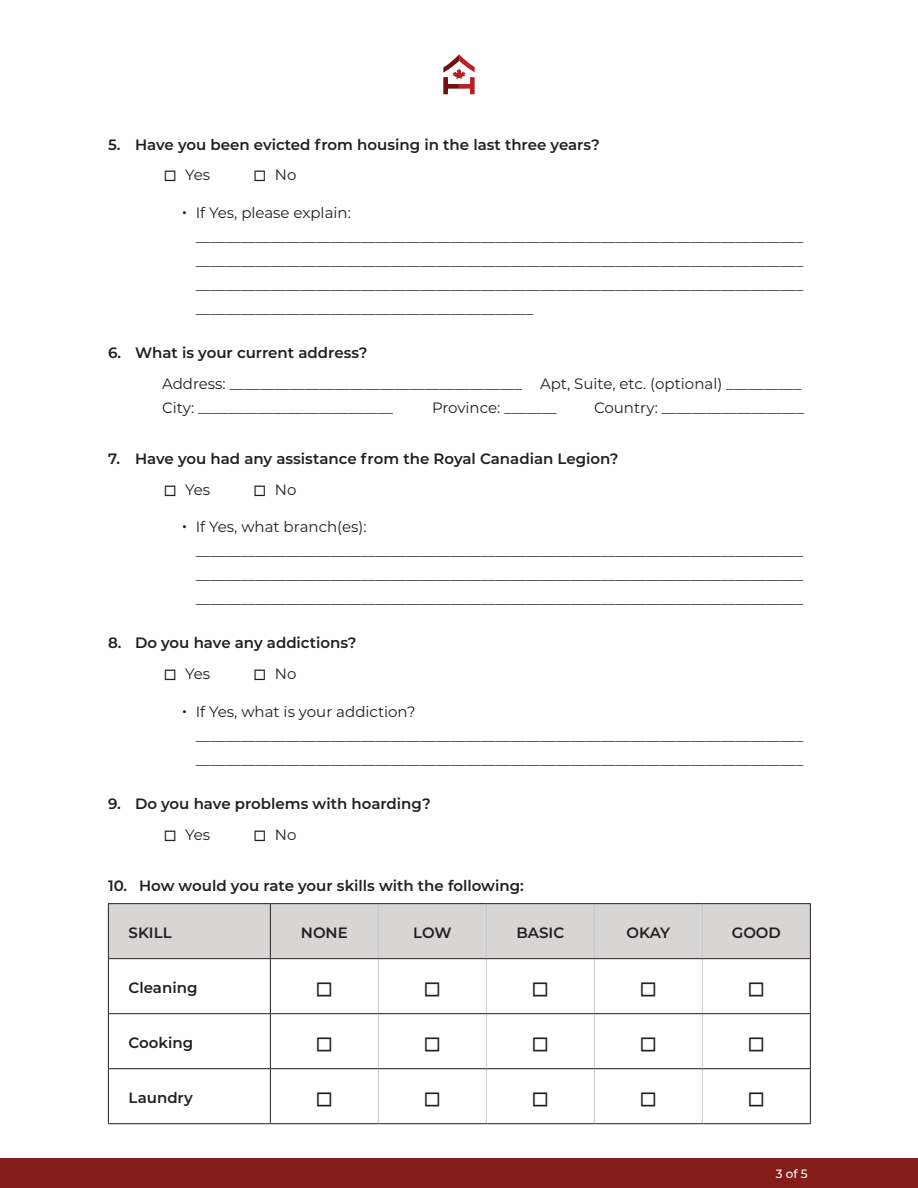
<style>
.page{position:relative;width:918px;height:1188px;background:#fff}
.page>*{position:absolute;margin:0;border:0;box-sizing:border-box;transform-origin:0 0}
.Body{font:36px "Montserrat";color:#231f20}
.Body-2{font:15px/24px "Montserrat";color:#231f20}
.Body-3{font:600 15px "Montserrat";color:#231f20}
.t1{font:500 12px "Montserrat";color:#fff}
.s1{font-size:27px}
.s2{font-weight:700}
</style>
<div class="page">
<svg style="left:443px;top:54px;width:32px;height:40px"></svg>
<div style="left:0;top:1159px;width:918px;height:29px;background:#841d19"></div>
<div style="left:109px;top:904px;width:701px;height:54px;background:#d7d6d5"></div>
<hr style="left:378px;top:904px;width:1px;height:54px;background:#c7c8ca">
<hr style="left:486px;top:904px;width:1px;height:54px;background:#c7c8ca">
<hr style="left:594px;top:904px;width:1px;height:54px;background:#c7c8ca">
<hr style="left:702px;top:904px;width:1px;height:54px;background:#c7c8ca">
<hr style="left:378px;top:959px;width:1px;height:54px;background:#c7c8ca">
<hr style="left:486px;top:959px;width:1px;height:54px;background:#c7c8ca">
<hr style="left:594px;top:959px;width:1px;height:54px;background:#c7c8ca">
<hr style="left:702px;top:959px;width:1px;height:54px;background:#c7c8ca">
<hr style="left:378px;top:1014px;width:1px;height:54px;background:#c7c8ca">
<hr style="left:486px;top:1014px;width:1px;height:54px;background:#c7c8ca">
<hr style="left:594px;top:1014px;width:1px;height:54px;background:#c7c8ca">
<hr style="left:702px;top:1014px;width:1px;height:54px;background:#c7c8ca">
<hr style="left:378px;top:1069px;width:1px;height:54px;background:#c7c8ca">
<hr style="left:486px;top:1069px;width:1px;height:54px;background:#c7c8ca">
<hr style="left:594px;top:1069px;width:1px;height:54px;background:#c7c8ca">
<hr style="left:702px;top:1069px;width:1px;height:54px;background:#c7c8ca">
<hr style="left:108px;top:958px;width:162px;height:1px;background:#231f20">
<hr style="left:270px;top:958px;width:108px;height:1px;background:#231f20">
<hr style="left:378px;top:958px;width:108px;height:1px;background:#231f20">
<hr style="left:486px;top:958px;width:108px;height:1px;background:#231f20">
<hr style="left:594px;top:958px;width:108px;height:1px;background:#231f20">
<hr style="left:702px;top:958px;width:109px;height:1px;background:#231f20">
<hr style="left:108px;top:1013px;width:162px;height:1px;background:#231f20">
<hr style="left:270px;top:1013px;width:108px;height:1px;background:#231f20">
<hr style="left:378px;top:1013px;width:108px;height:1px;background:#231f20">
<hr style="left:486px;top:1013px;width:108px;height:1px;background:#231f20">
<hr style="left:594px;top:1013px;width:108px;height:1px;background:#231f20">
<hr style="left:702px;top:1013px;width:109px;height:1px;background:#231f20">
<hr style="left:108px;top:1068px;width:162px;height:1px;background:#231f20">
<hr style="left:270px;top:1068px;width:108px;height:1px;background:#231f20">
<hr style="left:378px;top:1068px;width:108px;height:1px;background:#231f20">
<hr style="left:486px;top:1068px;width:108px;height:1px;background:#231f20">
<hr style="left:594px;top:1068px;width:108px;height:1px;background:#231f20">
<hr style="left:702px;top:1068px;width:109px;height:1px;background:#231f20">
<hr style="left:270px;top:904px;width:1px;height:54px;background:#231f20">
<hr style="left:270px;top:959px;width:1px;height:54px;background:#231f20">
<hr style="left:270px;top:1014px;width:1px;height:54px;background:#231f20">
<hr style="left:270px;top:1069px;width:1px;height:54px;background:#231f20">
<hr style="left:108px;top:903px;width:162px;height:1px;background:#231f20">
<hr style="left:108px;top:904px;width:1px;height:54px;background:#231f20">
<hr style="left:270px;top:903px;width:108px;height:1px;background:#231f20">
<hr style="left:378px;top:903px;width:108px;height:1px;background:#231f20">
<hr style="left:486px;top:903px;width:108px;height:1px;background:#231f20">
<hr style="left:594px;top:903px;width:108px;height:1px;background:#231f20">
<hr style="left:702px;top:903px;width:109px;height:1px;background:#231f20">
<hr style="left:810px;top:904px;width:1px;height:54px;background:#231f20">
<hr style="left:108px;top:959px;width:1px;height:54px;background:#231f20">
<hr style="left:810px;top:959px;width:1px;height:54px;background:#231f20">
<hr style="left:108px;top:1014px;width:1px;height:54px;background:#231f20">
<hr style="left:810px;top:1014px;width:1px;height:54px;background:#231f20">
<hr style="left:108px;top:1069px;width:1px;height:54px;background:#231f20">
<hr style="left:810px;top:1069px;width:1px;height:54px;background:#231f20">
<hr style="left:108px;top:1123px;width:162px;height:1px;background:#231f20">
<hr style="left:270px;top:1123px;width:108px;height:1px;background:#231f20">
<hr style="left:378px;top:1123px;width:108px;height:1px;background:#231f20">
<hr style="left:486px;top:1123px;width:108px;height:1px;background:#231f20">
<hr style="left:594px;top:1123px;width:108px;height:1px;background:#231f20">
<hr style="left:702px;top:1123px;width:109px;height:1px;background:#231f20">
<p class="Body-3" style="left:108px;top:134px;width:493px">5. Have you been evicted from housing in the last three years?</p>
<p class="Body-2" style="left:162px;top:162px;width:50px"><span class="s1">□</span> Yes</p>
<p class="Body-2" style="left:252px;top:162px;width:46px"><span class="s1">□</span> No</p>
<p class="Body-2" style="left:196px;top:200px;width:609px;text-indent:-14px"><span class="s2">∙</span> If Yes, please explain: _________________________________________________________________________________ _________________________________________________________________________________ _________________________________________________________________________________ _____________________________________________</p>
<p class="Body-3" style="left:108px;top:342px;width:261px">6. What is your current address?</p>
<p class="Body-2" style="left:162px;top:371px;width:641px">Address: _______________________________________ Apt, Suite, etc. (optional) __________<br>City: __________________________</p>
<p class="Body-2" style="left:432px;top:395px;width:126px">Province: _______</p>
<p class="Body-2" style="left:594px;top:395px;width:212px">Country: ___________________</p>
<p class="Body-3" style="left:108px;top:448px;width:512px">7. Have you had any assistance from the Royal Canadian Legion?</p>
<p class="Body-2" style="left:162px;top:477px;width:50px"><span class="s1">□</span> Yes</p>
<p class="Body-2" style="left:252px;top:477px;width:46px"><span class="s1">□</span> No</p>
<p class="Body-2" style="left:196px;top:514px;width:609px;text-indent:-14px"><span class="s2">∙</span> If Yes, what branch(es): _________________________________________________________________________________ _________________________________________________________________________________ _________________________________________________________________________________</p>
<p class="Body-3" style="left:108px;top:632px;width:250px">8. Do you have any addictions?</p>
<p class="Body-2" style="left:162px;top:661px;width:50px"><span class="s1">□</span> Yes</p>
<p class="Body-2" style="left:252px;top:661px;width:46px"><span class="s1">□</span> No</p>
<p class="Body-2" style="left:196px;top:699px;width:609px;text-indent:-14px"><span class="s2">∙</span> If Yes, what is your addiction? _________________________________________________________________________________ _________________________________________________________________________________</p>
<p class="Body-3" style="left:108px;top:793px;width:325px">9. Do you have problems with hoarding?</p>
<p class="Body-2" style="left:162px;top:822px;width:50px"><span class="s1">□</span> Yes</p>
<p class="Body-2" style="left:252px;top:822px;width:46px"><span class="s1">□</span> No</p>
<p class="Body-3" style="left:108px;top:875px;width:417px">10. How would you rate your skills with the following:</p>
<p class="Body-3" style="left:129px;top:922px;width:45px">SKILL</p>
<p class="Body-3" style="left:301px;top:922px;width:48px">NONE</p>
<p class="Body-3" style="left:413px;top:922px;width:40px">LOW</p>
<p class="Body-3" style="left:516px;top:922px;width:49px">BASIC</p>
<p class="Body-3" style="left:627px;top:922px;width:45px">OKAY</p>
<p class="Body-3" style="left:732px;top:922px;width:51px">GOOD</p>
<p class="Body-3" style="left:129px;top:977px;width:70px">Cleaning</p>
<p class="Body" style="left:314px;top:962px;width:23px">□</p>
<p class="Body" style="left:422px;top:962px;width:23px">□</p>
<p class="Body" style="left:530px;top:962px;width:23px">□</p>
<p class="Body" style="left:638px;top:962px;width:23px">□</p>
<p class="Body" style="left:746px;top:962px;width:23px">□</p>
<p class="Body-3" style="left:129px;top:1032px;width:66px">Cooking</p>
<p class="Body" style="left:314px;top:1017px;width:23px">□</p>
<p class="Body" style="left:422px;top:1017px;width:23px">□</p>
<p class="Body" style="left:530px;top:1017px;width:23px">□</p>
<p class="Body" style="left:638px;top:1017px;width:23px">□</p>
<p class="Body" style="left:746px;top:1017px;width:23px">□</p>
<p class="Body-3" style="left:129px;top:1088px;width:66px">Laundry</p>
<p class="Body" style="left:314px;top:1072px;width:23px">□</p>
<p class="Body" style="left:422px;top:1072px;width:23px">□</p>
<p class="Body" style="left:530px;top:1072px;width:23px">□</p>
<p class="Body" style="left:638px;top:1072px;width:23px">□</p>
<p class="Body" style="left:746px;top:1072px;width:23px">□</p>
<p class="t1" style="left:776px;top:1165px;width:34px">3 of 5</p>
</div>
